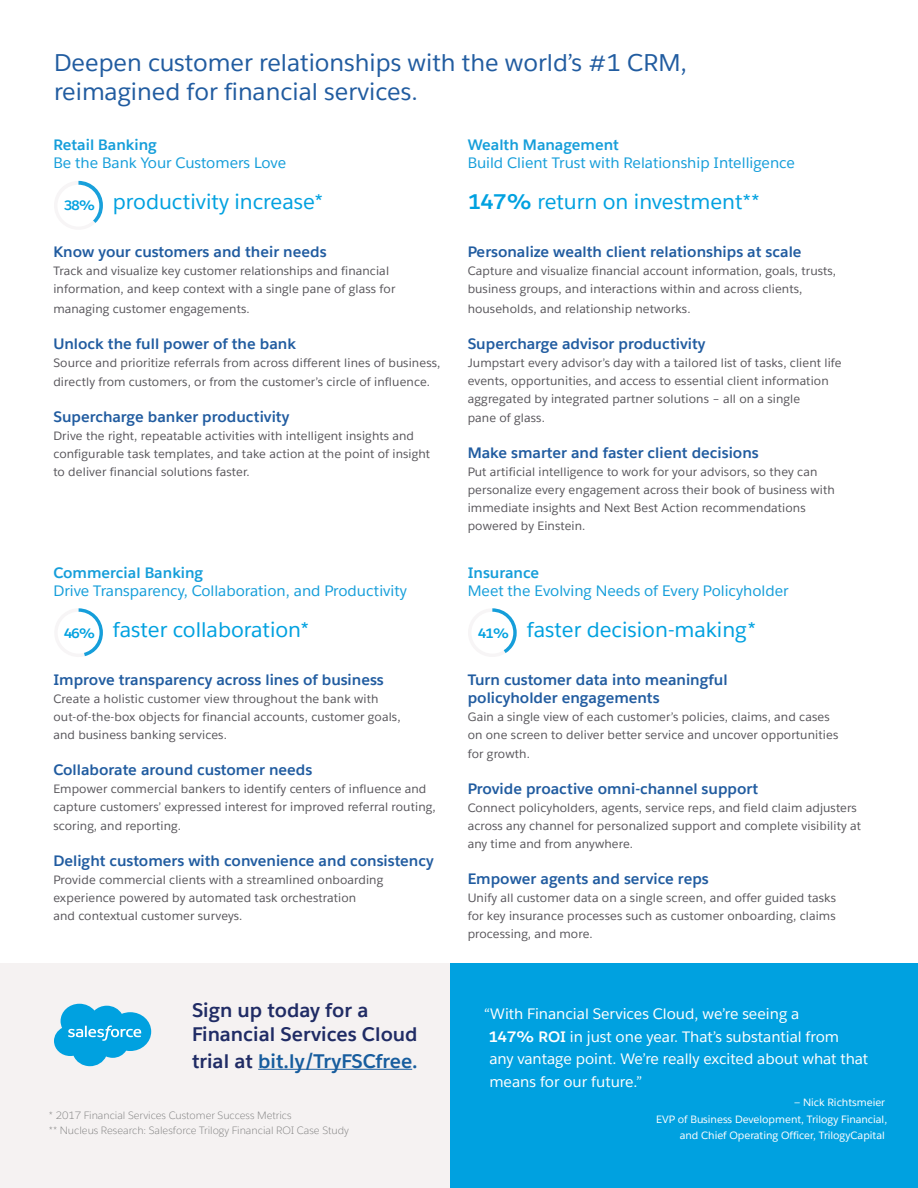
<style>
.page{position:relative;width:918px;height:1188px;background:#fff}
.page>*{position:absolute;margin:0;border:0;box-sizing:border-box;transform-origin:0 0}
.t1{font:24px/28.8px "Salesforce Sans";color:#215ca0}
.Paragraph_Style_1{font:21px "Salesforce Sans";color:#00a1e0}
.t2{font:700 19.5px/24px "Salesforce Sans";color:#202c65}
.t3{font:700 19.5px "Salesforce Sans";color:#175d9e}
.t4{font:700 15px/18px "Salesforce Sans";color:#215ca0}
.t5{font:15px/18px "Salesforce Sans";color:#159eda}
.Paragraph_Style_1-2{font:15px/22.5px "Salesforce Sans";color:#fff}
.t6{font:700 13.5px "Salesforce Sans";color:#00a1e0}
.t7{font:12px/18px "Salesforce Sans";letter-spacing:.01em;color:#59575c}
.Paragraph_Style_1-3{font:300 10.5px/15px "Salesforce Sans";color:#808080}
.Paragraph_Style_1-4{font:10.5px/16.5px "Salesforce Sans";color:#fff;text-align:right}
.s1{font-weight:700}
.s2{color:#202c65}
</style>
<div class="page">
<svg style="left:492px;top:608px;width:25px;height:45px"></svg>
<div style="left:471px;top:612px;width:42px;height:42px;background:#fff;border-radius:50%"></div>
<svg style="left:78px;top:608px;width:25px;height:49px"></svg>
<div style="left:58px;top:612px;width:42px;height:42px;background:#fff;border-radius:50%"></div>
<svg style="left:78px;top:181px;width:25px;height:42px"></svg>
<div style="left:57px;top:185px;width:42px;height:42px;background:#fff;border-radius:50%"></div>
<div style="left:0;top:963px;width:918px;height:225px;background:#f5f2f2"></div>
<hr style="left:258px;top:1069px;width:154px;height:1px;background:#175d9e">
<svg style="left:54px;top:1004px;width:97px;height:62px"></svg>
<div style="left:450px;top:963px;width:468px;height:225px;background:#00a1e0"></div>
<p class="t1" style="left:54px;top:48px;width:635px">Deepen customer relationships with the world’s #1 CRM, reimagined for financial services.</p>
<p class="t5" style="left:53px;top:136px;width:234px"><span class="s1">Retail Banking<br></span>Be the Bank Your Customers Love</p>
<p class="t5" style="left:468px;top:136px;width:329px"><span class="s1">Wealth Management<br></span>Build Client Trust with Relationship Intelligence</p>
<p class="t6" style="left:64px;top:197px;width:33px">38%</p>
<p class="Paragraph_Style_1" style="left:113px;top:189px;width:212px">productivity increase*</p>
<p class="Paragraph_Style_1" style="left:468px;top:189px;width:293px"><span class="s1">147%</span> return on investment**</p>
<p class="t4" style="left:53px;top:243px;width:275px">Know your customers and their needs</p>
<p class="t7" style="left:53px;top:262px;width:344px">Track and visualize key customer relationships and financial information, and keep context with a single pane of glass for</p>
<p class="t7" style="left:53px;top:300px;width:198px">managing customer engagements.</p>
<p class="t4" style="left:53px;top:335px;width:244px">Unlock the full power of the bank</p>
<p class="t7" style="left:53px;top:353px;width:389px;line-height:19.5px">Source and prioritize referrals from across different lines of business, directly from customers, or from the customer’s circle of influence.</p>
<p class="t4" style="left:53px;top:408px;width:237px">Supercharge banker productivity</p>
<p class="t7" style="left:53px;top:427px;width:378px">Drive the right, repeatable activities with intelligent insights and configurable task templates, and take action at the point of insight to deliver financial solutions faster.</p>
<p class="t4" style="left:468px;top:243px;width:335px">Personalize wealth client relationships at scale</p>
<p class="t7" style="left:468px;top:262px;width:370px">Capture and visualize financial account information, goals, trusts, business groups, and interactions within and across clients,</p>
<p class="t7" style="left:468px;top:300px;width:224px">households, and relationship networks.</p>
<p class="t4" style="left:468px;top:335px;width:239px">Supercharge advisor productivity</p>
<p class="t7" style="left:468px;top:354px;width:376px">Jumpstart every advisor’s day with a tailored list of tasks, client life events, opportunities, and access to essential client information aggregated by integrated partner solutions – all on a single</p>
<p class="t7" style="left:468px;top:409px;width:79px">pane of glass.</p>
<p class="t4" style="left:468px;top:444px;width:293px">Make smarter and faster client decisions</p>
<p class="t7" style="left:468px;top:463px;width:369px">Put artificial intelligence to work for your advisors, so they can personalize every engagement across their book of business with immediate insights and Next Best Action recommendations powered by Einstein.</p>
<p class="t5" style="left:53px;top:563px;width:355px"><span class="s1">Commercial Banking<br></span>Drive Transparency, Collaboration, and Productivity</p>
<p class="t5" style="left:468px;top:563px;width:323px"><span class="s1">Insurance<br></span>Meet the Evolving Needs of Every Policyholder</p>
<p class="t6" style="left:64px;top:624px;width:33px">46%</p>
<p class="t6" style="left:478px;top:624px;width:33px">41%</p>
<p class="Paragraph_Style_1" style="left:113px;top:616px;width:198px">faster collaboration*</p>
<p class="Paragraph_Style_1" style="left:527px;top:616px;width:231px">faster decision-making*</p>
<p class="t4" style="left:53px;top:671px;width:332px">Improve transparency across lines of business</p>
<p class="t7" style="left:53px;top:690px;width:349px">Create a holistic customer view throughout the bank with out-of-the-box objects for financial accounts, customer goals, and business banking services.</p>
<p class="t4" style="left:53px;top:761px;width:260px">Collaborate around customer needs</p>
<p class="t7" style="left:53px;top:780px;width:384px">Empower commercial bankers to identify centers of influence and capture customers’ expressed interest for improved referral routing,</p>
<p class="t7" style="left:53px;top:817px;width:129px">scoring, and reporting.</p>
<p class="t4" style="left:53px;top:852px;width:382px">Delight customers with convenience and consistency</p>
<p class="t7" style="left:53px;top:871px;width:331px">Provide commercial clients with a streamlined onboarding experience powered by automated task orchestration<br>and contextual customer surveys.</p>
<p class="t4" style="left:468px;top:671px;width:261px">Turn customer data into meaningful policyholder engagements</p>
<p class="t7" style="left:468px;top:708px;width:372px">Gain a single view of each customer’s policies, claims, and cases on one screen to deliver better service and uncover opportunities</p>
<p class="t7" style="left:468px;top:745px;width:64px">for growth.</p>
<p class="t4" style="left:468px;top:780px;width:292px">Provide proactive omni-channel support</p>
<p class="t7" style="left:468px;top:799px;width:395px">Connect policyholders, agents, service reps, and field claim adjusters across any channel for personalized support and complete visibility at any time and from anywhere.</p>
<p class="t4" style="left:468px;top:870px;width:243px">Empower agents and service reps</p>
<p class="t7" style="left:468px;top:889px;width:370px;text-align:justify">Unify all customer data on a single screen, and offer guided tasks for key insurance processes such as customer onboarding, claims processing, and more.</p>
<p class="t2" style="left:192px;top:998px;width:227px">Sign up today for a<br>Financial Services Cloud</p>
<p class="t3" style="left:192px;top:1048px;width:227px"><span class="s2">trial at</span> bit.ly/TryFSCfree.</p>
<p class="Paragraph_Style_1-3" style="left:49px;top:1108px;width:302px">* 2017 Financial Services Customer Success Metrics<br>** Nucleus Research: Salesforce Trilogy Financial ROI Case Study</p>
<p class="Paragraph_Style_1-2" style="left:489px;top:1003px;width:381px;text-indent:-5px">“With Financial Services Cloud, we’re seeing a<br><span class="s1">147% ROI</span> in just one year. That’s substantial from<br>any vantage point. We’re really excited about what that means for our future.”</p>
<p class="Paragraph_Style_1-4" style="left:656px;top:1094px;width:232px">— Nick Richtsmeier<br>EVP of Business Development, Trilogy Financial, and Chief Operating Officer, TrilogyCapital</p>
</div>
